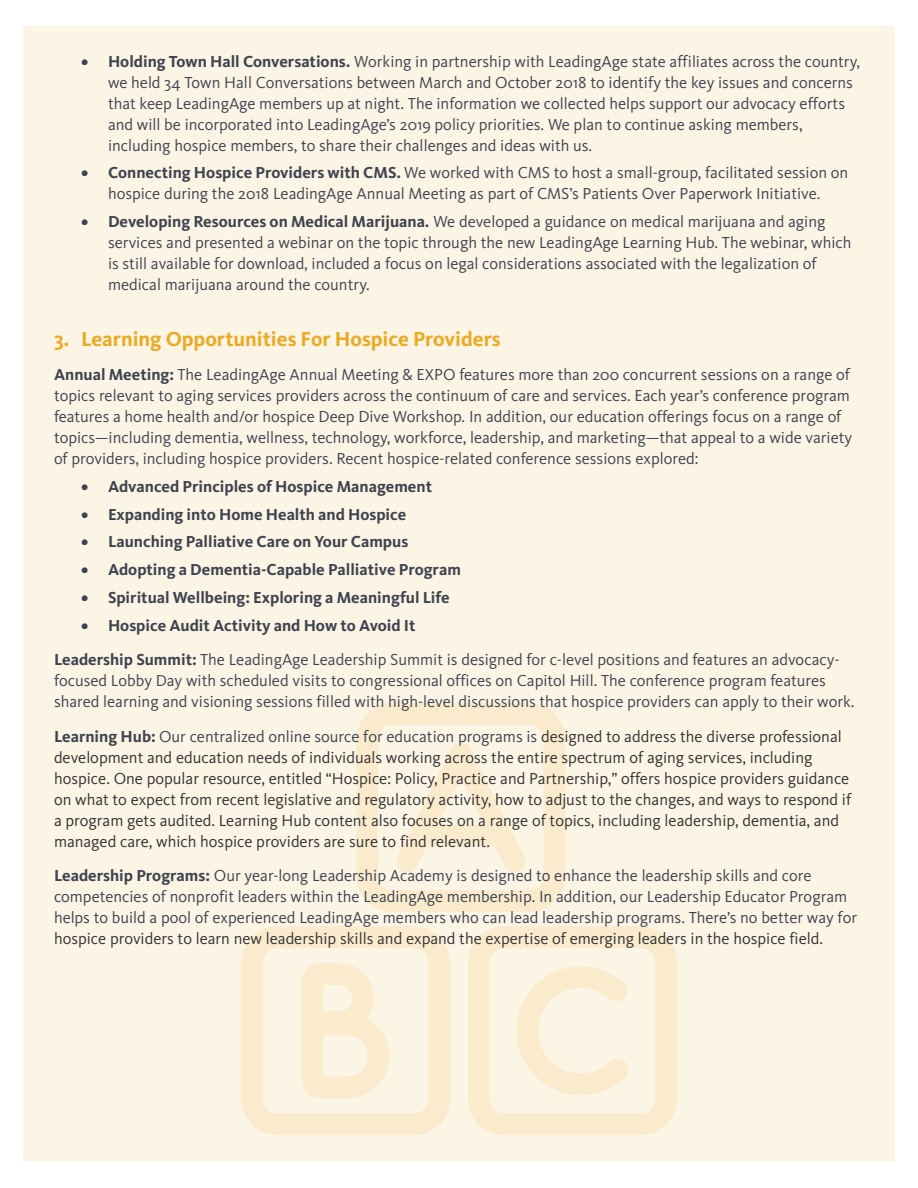
<style>
.page{position:relative;width:918px;height:1188px;background:#fff}
.page>*{position:absolute;margin:0;border:0;box-sizing:border-box;transform-origin:0 0}
.t1{font:700 21px "Kievit OT";color:#ebaa21}
.TEXT__125_before{font:16.5px/21px "Kievit OT";color:#3e444f}
.TEXT__125_before-2{font:16.5px/21px "Kievit OT";color:#333}
.t2{font:700 16.5px "Kievit OT";color:#3e444f}
.s1{font-weight:700}
.s2{font-weight:700;color:#3e444f}
.s3{color:#3e444f}
.s4{color:#333}
</style>
<div class="page">
<div style="left:23px;top:26px;width:872px;height:1135px;background:#fcf4e5"></div>
<svg style="left:356px;top:703px;width:209px;height:209px;fill:#faebcd"></svg>
<svg style="left:241px;top:926px;width:209px;height:209px"></svg>
<svg style="left:468px;top:926px;width:209px;height:209px;fill:#faebce"></svg>
<svg style="left:395px;top:743px;width:132px;height:129px"></svg>
<svg style="left:302px;top:963px;width:87px;height:135px"></svg>
<svg style="left:516px;top:966px;width:114px;height:129px"></svg>
<p class="TEXT__125_before" style="left:108px;top:50px;width:754px;text-indent:-27px"><span class="s1">• Holding Town Hall Conversations.</span> Working in partnership with LeadingAge state affiliates across the country, we held 34 Town Hall Conversations between March and October 2018 to identify the key issues and concerns that keep LeadingAge members up at night. The information we collected helps support our advocacy efforts and will be incorporated into LeadingAge’s 2019 policy priorities. We plan to continue asking members, including hospice members, to share their challenges and ideas with us.</p>
<p class="TEXT__125_before" style="left:81px;top:162px;width:769px;text-align:center"><span class="s1">• Connecting Hospice Providers with CMS.</span> We worked with CMS to host a small-group, facilitated session on hospice during the 2018 LeadingAge Annual Meeting as part of CMS’s Patients Over Paperwork Initiative.</p>
<p class="TEXT__125_before" style="left:108px;top:211px;width:745px;text-indent:-27px"><span class="s1">• Developing Resources on Medical Marijuana.</span> We developed a guidance on medical marijuana and aging services and presented a webinar on the topic through the new LeadingAge Learning Hub. The webinar, which is still available for download, included a focus on legal considerations associated with the legalization of medical marijuana around the country.</p>
<p class="t1" style="left:54px;top:326px;width:448px">3. Learning Opportunities For Hospice Providers</p>
<p class="TEXT__125_before" style="left:54px;top:364px;width:800px"><span class="s1">Annual Meeting:</span> The LeadingAge Annual Meeting &amp; EXPO features more than 200 concurrent sessions on a range of topics relevant to aging services providers across the continuum of care and services. Each year’s conference program features a home health and/or hospice Deep Dive Workshop. In addition, our education offerings focus on a range of topics—including dementia, wellness, technology, workforce, leadership, and marketing—that appeal to a wide variety of providers, including hospice providers. Recent hospice-related conference sessions explored:</p>
<p class="t2" style="left:81px;top:476px;width:353px">• Advanced Principles of Hospice Management</p>
<p class="t2" style="left:81px;top:504px;width:327px">• Expanding into Home Health and Hospice</p>
<p class="t2" style="left:81px;top:532px;width:329px">• Launching Palliative Care on Your Campus</p>
<p class="t2" style="left:81px;top:560px;width:381px">• Adopting a Dementia-Capable Palliative Program</p>
<p class="t2" style="left:81px;top:587px;width:370px">• Spiritual Wellbeing: Exploring a Meaningful Life</p>
<p class="t2" style="left:81px;top:615px;width:336px">• Hospice Audit Activity and How to Avoid It</p>
<p class="TEXT__125_before" style="left:54px;top:649px;width:802px"><span class="s1">Leadership Summit:</span> The LeadingAge Leadership Summit is designed for c-level positions and features an advocacy&shy;focused Lobby Day with scheduled visits to congressional offices on Capitol Hill. The conference program features shared learning and visioning sessions filled with high-level discussions that hospice providers can apply to their work.</p>
<p class="TEXT__125_before-2" style="left:54px;top:725px;width:799px"><span class="s2">Learning Hub:</span> <span class="s3">Our centralized online source for education programs is</span> designed to address the diverse professional development and education needs of individuals working across the entire spectrum of aging services, including hospice. One popular resource, entitled “Hospice: Policy, Practice and Partnership,” offers hospice providers guidance on what to expect from recent legislative and regulatory activity, how to adjust to the changes, and ways to respond if a program gets audited. Learning Hub content also focuses on a range of topics, including leadership, dementia, and managed care, which hospice providers are sure to find relevant.</p>
<p class="TEXT__125_before" style="left:54px;top:865px;width:805px"><span class="s1">Leadership Programs:</span> Our year-long Leadership Academy is designed to enhance the leadership skills and core competencies of nonprofit leaders within the LeadingAge membership. In addition, our Leadership Educator Program helps to build a pool of experienced LeadingAge members who can lead leadership programs. There’s no better way for <span class="s4">hospice providers to learn new leadership skills and expand the expertise of emerging leaders in the hospice field.</span></p>
</div>
